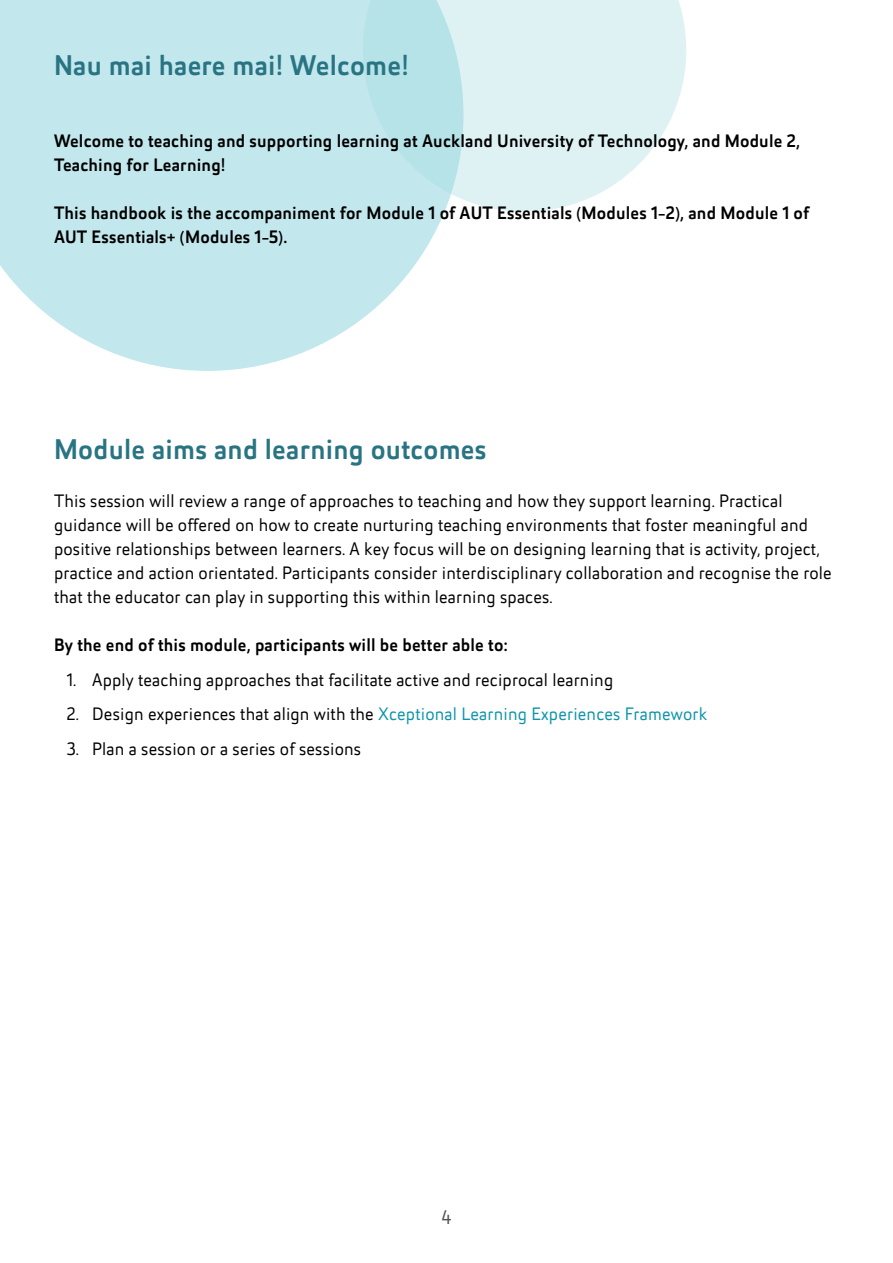
<style>
.page{position:relative;width:893px;height:1263px;background:#fff}
.page>*{position:absolute;margin:0;border:0;box-sizing:border-box;transform-origin:0 0}
.t1{font:500 28.5px "Helia Core";letter-spacing:.01em;color:#297483}
.t2{font:19.5px "Helia Core";color:#4e555c}
.t3{font:18px/24px "Helia Core";letter-spacing:.01em;color:#000}
.t4{font:500 18px/24px "Helia Core";letter-spacing:.01em;color:#000}
.t5{font:18px "Helia Core";letter-spacing:.01em;color:#0c94aa}
.s1{color:#000}
</style>
<div class="page">
<svg style="left:463px;top:0;width:223px;height:212px;background:#e2f3f5"></svg>
<svg style="left:0;top:0;width:463px;height:371px;background:#c8e9ed"></svg>
<h1 class="t1" style="left:54px;top:46px;width:356px">Nau mai haere mai! Welcome!</h1>
<p class="t4" style="left:54px;top:129px;width:747px">Welcome to teaching and supporting learning at Auckland University of Technology, and Module 2,<br>Teaching for Learning!</p>
<p class="t4" style="left:54px;top:201px;width:757px">This handbook is the accompaniment for Module 1 of AUT Essentials (Modules 1-2), and Module 1 of<br>AUT Essentials+ (Modules 1-5).</p>
<h1 class="t1" style="left:54px;top:430px;width:434px">Module aims and learning outcomes</h1>
<p class="t3" style="left:54px;top:489px;width:779px">This session will review a range of approaches to teaching and how they support learning. Practical guidance will be offered on how to create nurturing teaching environments that foster meaningful and positive relationships between learners. A key focus will be on designing learning that is activity, project, practice and action orientated. Participants consider interdisciplinary collaboration and recognise the role that the educator can play in supporting this within learning spaces.</p>
<p class="t4" style="left:54px;top:633px;width:455px">By the end of this module, participants will be better able to:</p>
<p class="t3" style="left:67px;top:667px;width:548px">1. Apply teaching approaches that facilitate active and reciprocal learning</p>
<p class="t5" style="left:67px;top:702px;width:642px"><span class="s1">2. Design experiences that align with the</span> Xceptional Learning Experiences Framework</p>
<p class="t3" style="left:67px;top:736px;width:296px">3. Plan a session or a series of sessions</p>
<p class="t2" style="left:442px;top:1204px;width:11px">4</p>
</div>
